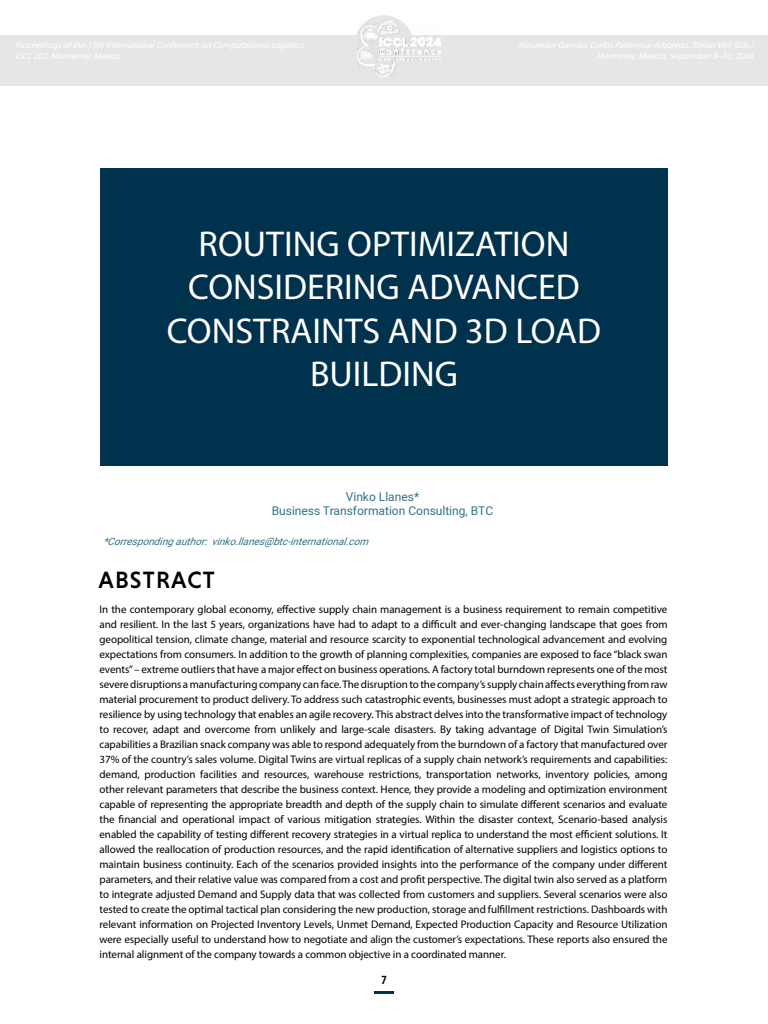
<style>
.page{position:relative;width:768px;height:1024px;background:#fff}
.page>*{position:absolute;margin:0;border:0;box-sizing:border-box;transform-origin:0 0}
.t1{font:36px/43.2px "Myriad Pro";color:#fff;text-align:center}
.t2{font:500 24px "Niveau Grotesk";letter-spacing:.05em;color:#000}
.t3{font:12px/14.4px "Heebo";color:#327284;text-align:center}
.t4{font:500 12px "Niveau Grotesk";color:#000}
.t5{font:11px/15px "Myriad Pro";letter-spacing:-.005em;color:#000;text-align:justify}
.t6{font:italic 10px "Heebo";color:#327284}
</style>
<div class="page">
<div style="left:100px;top:168px;width:568px;height:298px;background:#00324d"></div>
<hr style="left:374px;top:991px;width:20px;height:3px;background:#00324d">
<div style="left:0;top:35px;width:768px;height:51px;background:#e6e6e6"></div>
<div style="left:354px;top:15px;width:60px;height:59px;background:#e6e6e6;border-radius:50%"></div>
<img style="left:357px;top:21px;width:84px;height:56px">
<h1 class="t1" style="left:167px;top:222px;width:436px">ROUTING OPTIMIZATION<br>CONSIDERING ADVANCED<br>CONSTRAINTS AND 3D LOAD<br>BUILDING</h1>
<p class="t3" style="left:272px;top:489px;width:223px">Vinko Llanes*<br>Business Transformation Consulting, BTC</p>
<p class="t6" style="left:103px;top:535px;width:271px">*Correspondingauthor:vinko.llanes@btc-international.com</p>
<h2 class="t2" style="left:98px;top:566px;width:118px">ABSTRACT</h2>
<p class="t5" style="left:100px;top:602px;width:570px">In the contemporary global economy, effective supply chain management is a business requirement to remain competitive and resilient. In the last 5 years, organizations have had to adapt to a difficult and ever-changing landscape that goes from geopolitical tension, climate change, material and resource scarcity to exponential technological advancement and evolving expectations from consumers. In addition to the growth of planning complexities, companies are exposed to face “black swan events” – extreme outliers that have a major effect on business operations. A factory total burndown represents one of the most severe disruptions a manufacturing company can face. The disruption to the company’s supply chain affects everything from raw material procurement to product delivery. To address such catastrophic events, businesses must adopt a strategic approach to resilience by using technology that enables an agile recovery. This abstract delves into the transformative impact of technology to recover, adapt and overcome from unlikely and large-scale disasters. By taking advantage of Digital Twin Simulation’s capabilities a Brazilian snack company was able to respond adequately from the burndown of a factory that manufactured over 37% of the country’s sales volume. Digital Twins are virtual replicas of a supply chain network’s requirements and capabilities: demand, production facilities and resources, warehouse restrictions, transportation networks, inventory policies, among other relevant parameters that describe the business context. Hence, they provide a modeling and optimization environment capable of representing the appropriate breadth and depth of the supply chain to simulate different scenarios and evaluate the financial and operational impact of various mitigation strategies. Within the disaster context, Scenario-based analysis enabled the capability of testing different recovery strategies in a virtual replica to understand the most efficient solutions. It allowed the reallocation of production resources, and the rapid identification of alternative suppliers and logistics options to maintain business continuity. Each of the scenarios provided insights into the performance of the company under different parameters, and their relative value was compared from a cost and profit perspective. The digital twin also served as a platform to integrate adjusted Demand and Supply data that was collected from customers and suppliers. Several scenarios were also tested to create the optimal tactical plan considering the new production, storage and fulfillment restrictions. Dashboards with relevant information on Projected Inventory Levels, Unmet Demand, Expected Production Capacity and Resource Utilization were especially useful to understand how to negotiate and align the customer’s expectations. These reports also ensured the internal alignment of the company towards a common objective in a coordinated manner.</p>
<p class="t4" style="left:381px;top:973px;width:7px">7</p>
</div>
